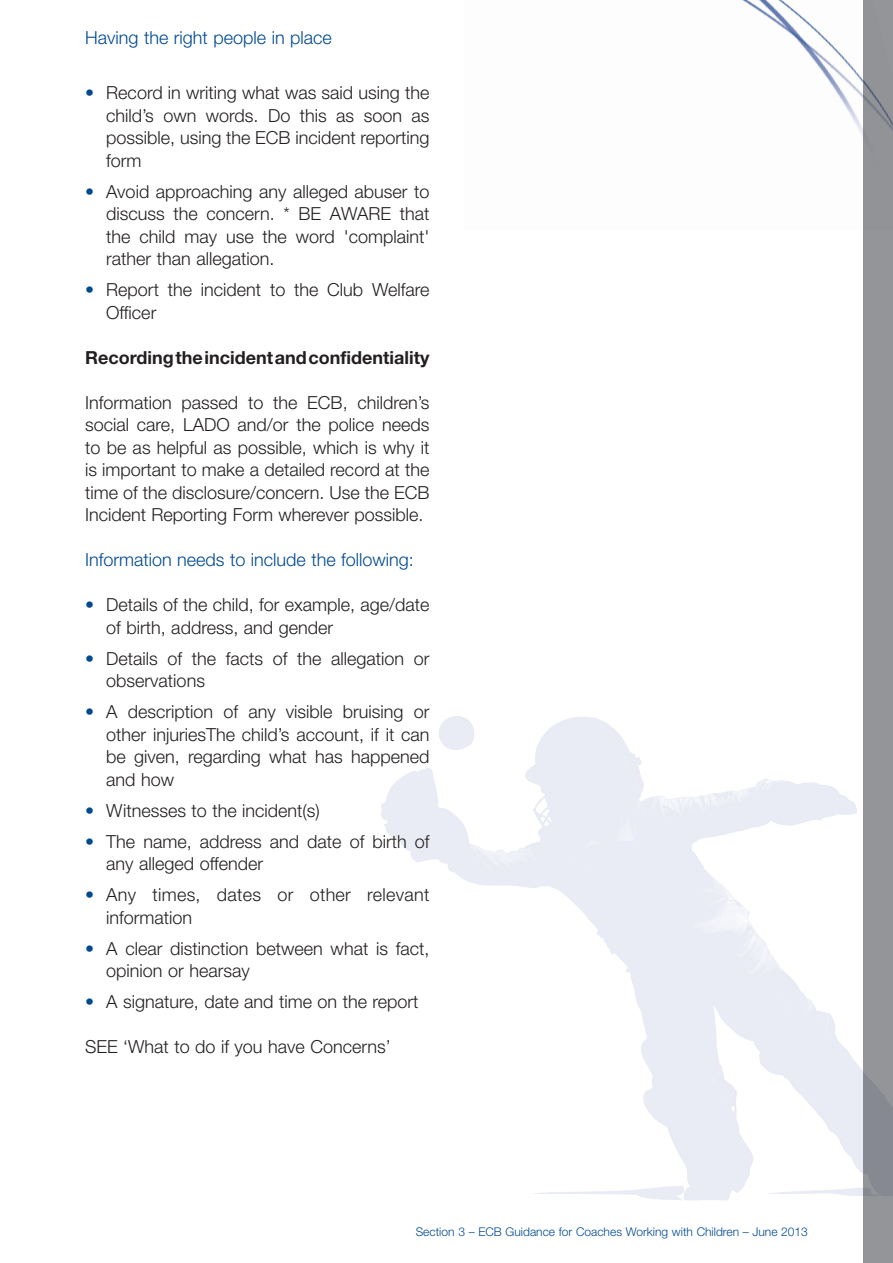
<style>
.page{position:relative;width:893px;height:1263px;background:#fff}
.page>*{position:absolute;margin:0;border:0;box-sizing:border-box;transform-origin:0 0}
.t1{font:300 18px/22.5px "Helvetica Neue";color:#231f20}
.t2{font:300 18px "Helvetica Neue";color:#014a91}
.t3{font:700 18px "Helvetica Neue";color:#231f20}
.t4{font:300 12px "Helvetica Neue";color:#014a91}
.s1{color:#014a91}
</style>
<div class="page">
<img style="left:742px;top:0;width:121px;height:137px">
<div style="left:863px;top:0;width:30px;height:1263px;background:#939598"></div>
<p class="t2" style="left:85px;top:27px;width:248px">Having the right people in place</p>
<p class="t1" style="left:106px;top:81px;width:325px;text-align:justify;text-indent:-21px"><span class="s1">•</span> Record in writing what was said using the child’s own words. Do this as soon as possible, using the ECB incident reporting form</p>
<p class="t1" style="left:106px;top:180px;width:325px;text-align:justify;text-indent:-21px"><span class="s1">•</span> Avoid approaching any alleged abuser to discuss the concern. * BE AWARE that the child may use the word 'complaint' rather than allegation.</p>
<p class="t1" style="left:106px;top:278px;width:325px;text-indent:-21px"><span class="s1">•</span> Report the incident to the Club Welfare<br>Officer</p>
<p class="t3" style="left:85px;top:346px;width:346px">Recording the incident and confidentiality</p>
<p class="t1" style="left:85px;top:391px;width:346px;text-align:justify">Information passed to the ECB, children’s social care, LADO and/or the police needs to be as helpful as possible, which is why it is important to make a detailed record at the time of the disclosure/concern. Use the ECB Incident Reporting Form wherever possible.</p>
<p class="t2" style="left:85px;top:549px;width:330px">Information needs to include the following:</p>
<p class="t1" style="left:106px;top:593px;width:325px;text-indent:-21px"><span class="s1">•</span> Details of the child, for example, age/date of birth, address, and gender</p>
<p class="t1" style="left:106px;top:647px;width:325px;text-indent:-21px"><span class="s1">•</span> Details of the facts of the allegation or observations</p>
<p class="t1" style="left:106px;top:700px;width:325px;text-align:justify;text-indent:-21px"><span class="s1">•</span> A description of any visible bruising or other injuriesThe child’s account, if it can be given, regarding what has happened and how</p>
<p class="t1" style="left:85px;top:799px;width:236px"><span class="s1">•</span> Witnesses to the incident(s)</p>
<p class="t1" style="left:106px;top:830px;width:325px;text-indent:-21px"><span class="s1">•</span> The name, address and date of birth of any alleged offender</p>
<p class="t1" style="left:106px;top:883px;width:325px;text-indent:-21px"><span class="s1">•</span> Any times, dates or other relevant information</p>
<p class="t1" style="left:106px;top:937px;width:325px;text-indent:-21px"><span class="s1">•</span> A clear distinction between what is fact, opinion or hearsay</p>
<p class="t1" style="left:85px;top:990px;width:335px"><span class="s1">•</span> A signature, date and time on the report</p>
<p class="t1" style="left:85px;top:1035px;width:307px">SEE ‘What to do if you have Concerns’</p>
<p class="t4" style="left:416px;top:1224px;width:394px">Section 3 – ECB Guidance for Coaches Working with Children – June 2013</p>
</div>
